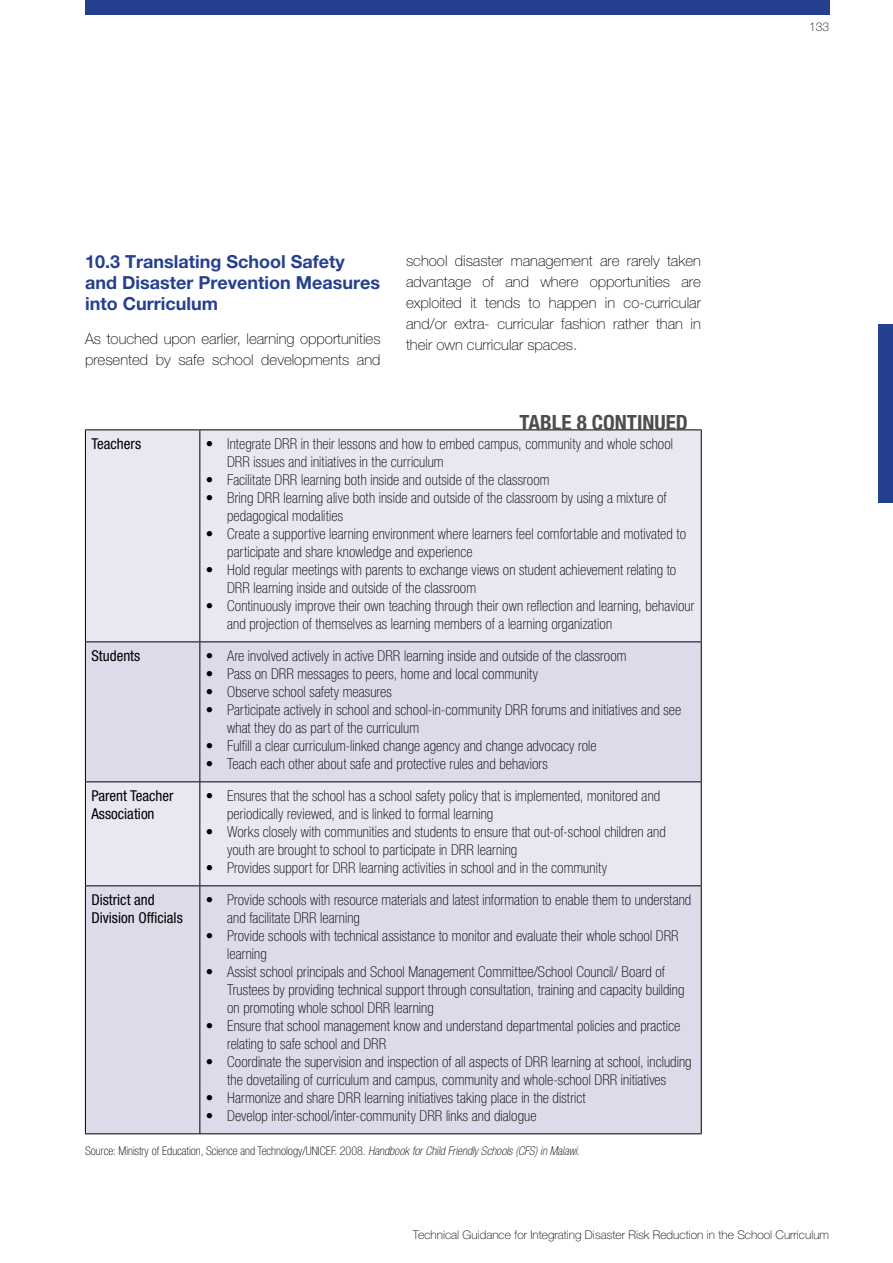
<style>
.page{position:relative;width:893px;height:1263px;background:#fff}
.page>*{position:absolute;margin:0;border:0;box-sizing:border-box;transform-origin:0 0}
.t1{font:700 condensed 21px "Helvetica Neue LT Pro";color:#4d4d4f}
.t2{font:700 18px/21px "Helvetica Neue LT Pro";color:#25408f}
.t3{font:100 condensed 15px/18px "Helvetica Neue LT Pro";letter-spacing:.01em;color:#000}
.t4{font:100 15px/21px "Helvetica Neue LT Pro";color:#000}
.t5{font:condensed 15px/18px "Helvetica Neue LT Pro";color:#000}
.t6{font:100 condensed 12px "Helvetica Neue LT Pro";color:#000}
.t7{font:100 12px "Helvetica Neue LT Pro";color:#000}
.s1{font-style:italic}
</style>
<div class="page">
<div style="left:85px;top:0;width:744px;height:15px;background:#25408f"></div>
<div style="left:878px;top:324px;width:15px;height:179px;background:#25408f"></div>
<div style="left:86px;top:430px;width:615px;height:211px;background:#e9e8f2"></div>
<svg style="left:86px;top:642px;width:615px;height:491px;fill:#dcdbea"></svg>
<hr style="left:85px;top:429px;width:115px;height:1px;background:#000">
<hr style="left:85px;top:430px;width:1px;height:211px;background:#000">
<hr style="left:200px;top:429px;width:502px;height:1px;background:#000">
<hr style="left:199px;top:430px;width:1px;height:211px;background:#000">
<hr style="left:701px;top:430px;width:1px;height:211px;background:#000">
<hr style="left:85px;top:641px;width:115px;height:1px;background:#000">
<hr style="left:85px;top:642px;width:1px;height:139px;background:#000">
<hr style="left:200px;top:641px;width:502px;height:1px;background:#000">
<hr style="left:199px;top:642px;width:1px;height:139px;background:#000">
<hr style="left:701px;top:642px;width:1px;height:139px;background:#000">
<hr style="left:85px;top:781px;width:115px;height:1px;background:#000">
<hr style="left:85px;top:782px;width:1px;height:103px;background:#000">
<hr style="left:200px;top:781px;width:502px;height:1px;background:#000">
<hr style="left:199px;top:782px;width:1px;height:103px;background:#000">
<hr style="left:701px;top:782px;width:1px;height:103px;background:#000">
<hr style="left:85px;top:885px;width:115px;height:1px;background:#000">
<hr style="left:85px;top:886px;width:1px;height:247px;background:#000">
<hr style="left:200px;top:885px;width:502px;height:1px;background:#000">
<hr style="left:199px;top:886px;width:1px;height:247px;background:#000">
<hr style="left:701px;top:886px;width:1px;height:247px;background:#000">
<hr style="left:85px;top:1133px;width:115px;height:1px;background:#000">
<hr style="left:200px;top:1133px;width:502px;height:1px;background:#000">
<p class="t2" style="left:85px;top:251px;width:297px">10.3 Translating School Safety and Disaster Prevention Measures into Curriculum</p>
<p class="t4" style="left:85px;top:328px;width:297px">As touched upon earlier, learning opportunities presented by safe school developments and</p>
<p class="t4" style="left:406px;top:250px;width:296px;text-align:justify">school disaster management are rarely taken advantage of and where opportunities are exploited it tends to happen in co-curricular and/or extra- curricular fashion rather than in their own curricular spaces.</p>
<h1 class="t1" style="left:520px;top:409px;width:170px">TABLE 8 CONTINUED</h1>
<p class="t5" style="left:91px;top:435px;width:51px">Teachers</p>
<p class="t3" style="left:227px;top:435px;width:447px;text-indent:-21px">• Integrate DRR in their lessons and how to embed campus, community and whole school<br>DRR issues and initiatives in the curriculum</p>
<p class="t3" style="left:206px;top:471px;width:345px">• Facilitate DRR learning both inside and outside of the classroom</p>
<p class="t3" style="left:227px;top:489px;width:441px;text-indent:-21px">• Bring DRR learning alive both inside and outside of the classroom by using a mixture of pedagogical modalities</p>
<p class="t3" style="left:227px;top:525px;width:460px;text-indent:-21px">• Create a supportive learning environment where learners feel comfortable and motivated to participate and share knowledge and experience</p>
<p class="t3" style="left:227px;top:561px;width:451px;text-indent:-21px">• Hold regular meetings with parents to exchange views on student achievement relating to<br>DRR learning inside and outside of the classroom</p>
<p class="t3" style="left:227px;top:597px;width:469px;text-indent:-21px">• Continuously improve their own teaching through their own reflection and learning, behaviour and projection of themselves as learning members of a learning organization</p>
<p class="t5" style="left:91px;top:647px;width:50px">Students</p>
<p class="t3" style="left:206px;top:647px;width:422px">• Are involved actively in active DRR learning inside and outside of the classroom</p>
<p class="t3" style="left:206px;top:665px;width:334px">• Pass on DRR messages to peers, home and local community</p>
<p class="t3" style="left:206px;top:683px;width:187px">• Observe school safety measures</p>
<p class="t3" style="left:227px;top:701px;width:456px;text-indent:-21px">• Participate actively in school and school-in-community DRR forums and initiatives and see what they do as part of the curriculum</p>
<p class="t3" style="left:206px;top:737px;width:392px">• Fulfill a clear curriculum-linked change agency and change advocacy role</p>
<p class="t3" style="left:206px;top:755px;width:343px">• Teach each other about safe and protective rules and behaviors</p>
<p class="t5" style="left:91px;top:787px;width:84px">Parent Teacher<br>Association</p>
<p class="t3" style="left:227px;top:787px;width:435px;text-indent:-21px">• Ensures that the school has a school safety policy that is implemented, monitored and periodically reviewed, and is linked to formal learning</p>
<p class="t3" style="left:227px;top:823px;width:440px;text-indent:-21px">• Works closely with communities and students to ensure that out-of-school children and youth are brought to school to participate in DRR learning</p>
<p class="t3" style="left:206px;top:859px;width:403px">• Provides support for DRR learning activities in school and in the community</p>
<p class="t5" style="left:91px;top:891px;width:93px">District and<br>Division Officials</p>
<p class="t3" style="left:227px;top:891px;width:466px;text-indent:-21px">• Provide schools with resource materials and latest information to enable them to understand and facilitate DRR learning</p>
<p class="t3" style="left:227px;top:927px;width:453px;text-indent:-21px">• Provide schools with technical assistance to monitor and evaluate their whole school DRR learning</p>
<p class="t3" style="left:227px;top:963px;width:459px;text-indent:-21px">• Assist school principals and School Management Committee/School Council/ Board of<br>Trustees by providing technical support through consultation, training and capacity building on promoting whole school DRR learning</p>
<p class="t3" style="left:227px;top:1017px;width:455px;text-indent:-21px">• Ensure that school management know and understand departmental policies and practice relating to safe school and DRR</p>
<p class="t3" style="left:206px;top:1053px;width:487px;text-align:center">• Coordinate the supervision and inspection of all aspects of DRR learning at school, including the dovetailing of curriculum and campus, community and whole-school DRR initiatives</p>
<p class="t3" style="left:206px;top:1089px;width:381px">• Harmonize and share DRR learning initiatives taking place in the district</p>
<p class="t3" style="left:206px;top:1107px;width:332px">• Develop inter-school/inter-community DRR links and dialogue</p>
<p class="t6" style="left:85px;top:1144px;width:496px">Source: Ministry of Education, Science and Technology/UNICEF. 2008. <span class="s1">Handbook for Child Friendly Schools (CFS) in Malawi</span>.</p>
<p class="t7" style="left:809px;top:20px;width:22px">133</p>
<p class="t7" style="left:413px;top:1227px;width:418px">Technical Guidance for Integrating Disaster Risk Reduction in the School Curriculum</p>
</div>
